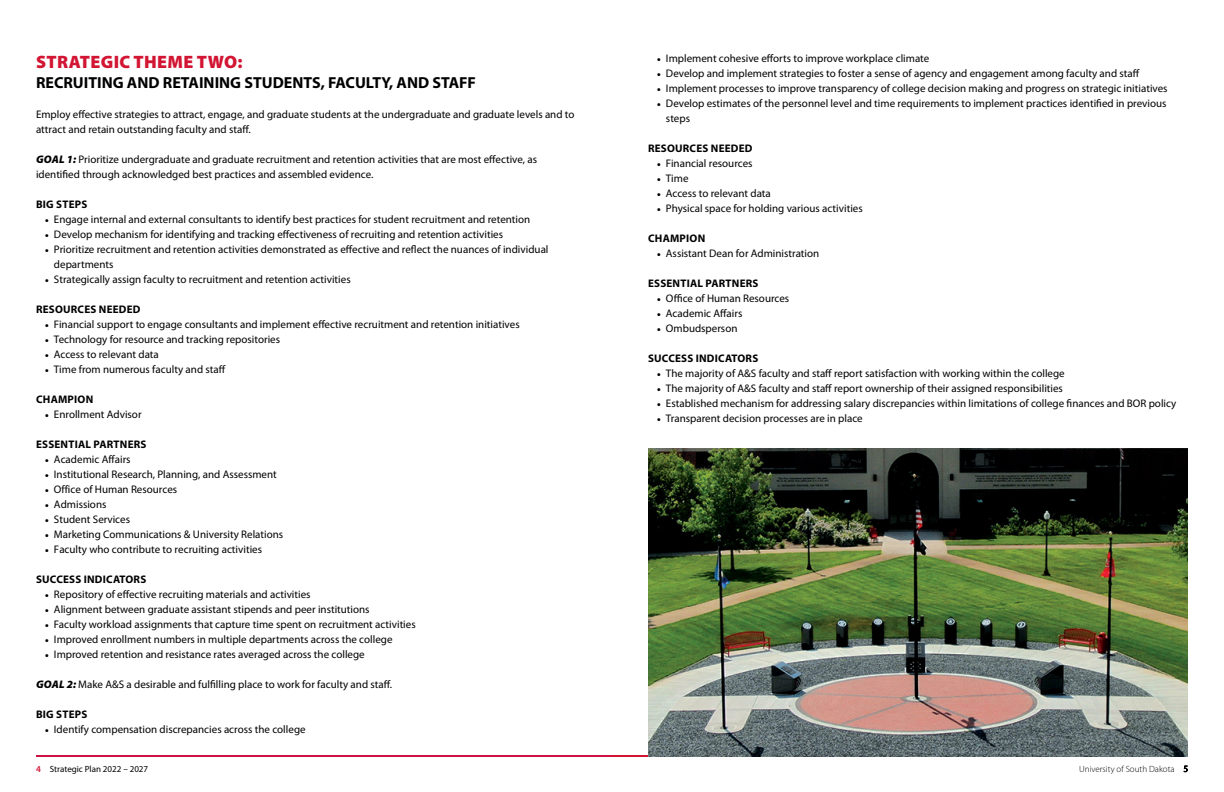
<style>
.page{position:relative;width:1224px;height:792px;background:#fff}
.page>*{position:absolute;margin:0;border:0;box-sizing:border-box;transform-origin:0 0}
.t1{font:900 18px "Myriad Pro";letter-spacing:.02em;color:#d21533}
.t2{font:700 16px "Myriad Pro";color:#000}
.t3{font:11px/15px "Myriad Pro";color:#000}
.t4{font:700 11px "Myriad Pro";letter-spacing:.02em;color:#000}
.t5{font:300 9px "Myriad Pro";color:#000}
.t6{font:9px "Myriad Pro";color:#000}
.s1{font-weight:900;font-style:italic}
.s2{font-family:"Minion Pro"}
.s3{font-weight:600;color:#d21533}
</style>
<div class="page">
<hr style="left:36px;top:755px;width:576px;height:2px;background:#ce1141">
<hr style="left:612px;top:755px;width:576px;height:2px;background:#d21533">
<img style="left:648px;top:448px;width:540px;height:308px">
<h2 class="t1" style="left:36px;top:49px;width:208px">STRATEGIC THEME TWO:</h2>
<h2 class="t2" style="left:36px;top:72px;width:442px">RECRUITING AND RETAINING STUDENTS, FACULTY, AND STAFF</h2>
<p class="t3" style="left:36px;top:106px;width:540px">Employ effective strategies to attract, engage, and graduate students at the undergraduate and graduate levels and to attract and retain outstanding faculty and staff.</p>
<p class="t3" style="left:36px;top:151px;width:503px"><span class="s1">GOAL 1:</span> Prioritize undergraduate and graduate recruitment and retention activities that are most effective, as identified through acknowledged best practices and assembled evidence.</p>
<p class="t4" style="left:36px;top:197px;width:53px">BIG STEPS</p>
<p class="t3" style="left:45px;top:211px;width:487px"><span class="s2">•</span> Engage internal and external consultants to identify best practices for student recruitment and retention</p>
<p class="t3" style="left:45px;top:226px;width:460px"><span class="s2">•</span> Develop mechanism for identifying and tracking effectiveness of recruiting and retention activities</p>
<p class="t3" style="left:54px;top:241px;width:496px;text-indent:-9px"><span class="s2">•</span> Prioritize recruitment and retention activities demonstrated as effective and reflect the nuances of individual departments</p>
<p class="t3" style="left:45px;top:271px;width:307px"><span class="s2">•</span> Strategically assign faculty to recruitment and retention activities</p>
<p class="t4" style="left:36px;top:302px;width:106px">RESOURCES NEEDED</p>
<p class="t3" style="left:45px;top:316px;width:476px"><span class="s2">•</span> Financial support to engage consultants and implement effective recruitment and retention initiatives</p>
<p class="t3" style="left:45px;top:331px;width:237px"><span class="s2">•</span> Technology for resource and tracking repositories</p>
<p class="t3" style="left:45px;top:346px;width:115px"><span class="s2">•</span> Access to relevant data</p>
<p class="t3" style="left:45px;top:361px;width:182px"><span class="s2">•</span> Time from numerous faculty and staff</p>
<p class="t4" style="left:36px;top:392px;width:59px">CHAMPION</p>
<p class="t3" style="left:45px;top:406px;width:98px"><span class="s2">•</span> Enrollment Advisor</p>
<p class="t4" style="left:36px;top:437px;width:112px">ESSENTIAL PARTNERS</p>
<p class="t3" style="left:45px;top:451px;width:87px"><span class="s2">•</span> Academic Affairs</p>
<p class="t3" style="left:45px;top:466px;width:233px"><span class="s2">•</span> Institutional Research, Planning, and Assessment</p>
<p class="t3" style="left:45px;top:481px;width:134px"><span class="s2">•</span> Office of Human Resources</p>
<p class="t3" style="left:45px;top:496px;width:63px"><span class="s2">•</span> Admissions</p>
<p class="t3" style="left:45px;top:511px;width:87px"><span class="s2">•</span> Student Services</p>
<p class="t3" style="left:45px;top:526px;width:240px"><span class="s2">•</span> Marketing Communications &amp; University Relations</p>
<p class="t3" style="left:45px;top:541px;width:219px"><span class="s2">•</span> Faculty who contribute to recruiting activities</p>
<p class="t4" style="left:36px;top:572px;width:112px">SUCCESS INDICATORS</p>
<p class="t3" style="left:45px;top:586px;width:267px"><span class="s2">•</span> Repository of effective recruiting materials and activities</p>
<p class="t3" style="left:45px;top:601px;width:326px"><span class="s2">•</span> Alignment between graduate assistant stipends and peer institutions</p>
<p class="t3" style="left:45px;top:616px;width:372px"><span class="s2">•</span> Faculty workload assignments that capture time spent on recruitment activities</p>
<p class="t3" style="left:45px;top:631px;width:349px"><span class="s2">•</span> Improved enrollment numbers in multiple departments across the college</p>
<p class="t3" style="left:45px;top:646px;width:321px"><span class="s2">•</span> Improved retention and resistance rates averaged across the college</p>
<p class="t3" style="left:36px;top:676px;width:358px"><span class="s1">GOAL 2:</span> Make A&amp;S a desirable and fulfilling place to work for faculty and staff.</p>
<p class="t4" style="left:36px;top:707px;width:53px">BIG STEPS</p>
<p class="t3" style="left:45px;top:721px;width:262px"><span class="s2">•</span> Identify compensation discrepancies across the college</p>
<p class="t3" style="left:657px;top:51px;width:274px"><span class="s2">•</span> Implement cohesive efforts to improve workplace climate</p>
<p class="t3" style="left:657px;top:66px;width:484px"><span class="s2">•</span> Develop and implement strategies to foster a sense of agency and engagement among faculty and staff</p>
<p class="t3" style="left:657px;top:81px;width:512px"><span class="s2">•</span> Implement processes to improve transparency of college decision making and progress on strategic initiatives</p>
<p class="t3" style="left:666px;top:96px;width:502px;text-indent:-9px"><span class="s2">•</span> Develop estimates of the personnel level and time requirements to implement practices identified in previous steps</p>
<p class="t4" style="left:648px;top:141px;width:106px">RESOURCES NEEDED</p>
<p class="t3" style="left:657px;top:156px;width:97px"><span class="s2">•</span> Financial resources</p>
<p class="t3" style="left:657px;top:171px;width:33px"><span class="s2">•</span> Time</p>
<p class="t3" style="left:657px;top:186px;width:115px"><span class="s2">•</span> Access to relevant data</p>
<p class="t3" style="left:657px;top:201px;width:207px"><span class="s2">•</span> Physical space for holding various activities</p>
<p class="t4" style="left:648px;top:231px;width:59px">CHAMPION</p>
<p class="t3" style="left:657px;top:246px;width:164px"><span class="s2">•</span> Assistant Dean for Administration</p>
<p class="t4" style="left:648px;top:276px;width:112px">ESSENTIAL PARTNERS</p>
<p class="t3" style="left:657px;top:291px;width:134px"><span class="s2">•</span> Office of Human Resources</p>
<p class="t3" style="left:657px;top:306px;width:87px"><span class="s2">•</span> Academic Affairs</p>
<p class="t3" style="left:657px;top:321px;width:82px"><span class="s2">•</span> Ombudsperson</p>
<p class="t4" style="left:648px;top:351px;width:112px">SUCCESS INDICATORS</p>
<p class="t3" style="left:657px;top:366px;width:409px"><span class="s2">•</span> The majority of A&amp;S faculty and staff report satisfaction with working within the college</p>
<p class="t3" style="left:657px;top:381px;width:408px"><span class="s2">•</span> The majority of A&amp;S faculty and staff report ownership of their assigned responsibilities</p>
<p class="t3" style="left:657px;top:396px;width:521px"><span class="s2">•</span> Established mechanism for addressing salary discrepancies within limitations of college finances and BOR policy</p>
<p class="t3" style="left:657px;top:411px;width:207px"><span class="s2">•</span> Transparent decision processes are in place</p>
<p class="t6" style="left:36px;top:763px;width:114px"><span class="s3">4</span> Strategic Plan 2022 – 2027</p>
<p class="t5" style="left:1079px;top:763px;width:110px">University of South Dakota 5</p>
</div>
